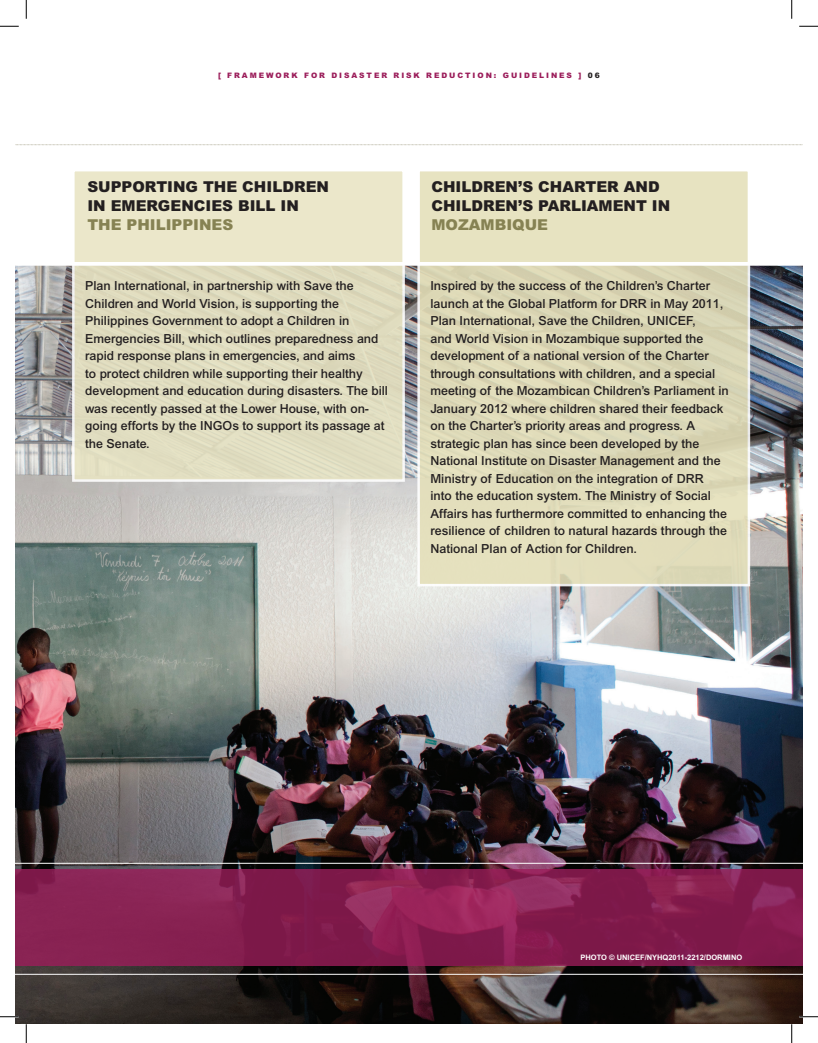
<style>
.page{position:relative;width:818px;height:1043px;background:#fff}
.page>*{position:absolute;margin:0;border:0;box-sizing:border-box;transform-origin:0 0}
.t1{font:900 15px/18.8px "Arial";color:#231f20}
.t2{font:900 15px "Arial";color:#868253}
.t3{font:500 12.5px/17.5px "Arial";color:#231f20}
.t4{font:900 7.5px "Arial";letter-spacing:.26em;color:#9b1d5a}
.t5{font:700 7.5px "Arial";color:#fff}
.s1{color:#231f20}
</style>
<div class="page">
<img style="left:16px;top:266px;width:786px;height:757px">
<svg style="left:16px;top:869px;width:786px;height:96px;background:#861e50"></svg>
<hr style="left:16px;top:862px;width:786px;height:2px;background:#fff">
<hr style="left:16px;top:973px;width:786px;height:2px;background:#fff">
<svg style="left:16px;top:144px;width:786px;height:1px"></svg>
<div style="left:417px;top:169px;width:333px;height:417px;background:#e5e0ba;border:2px solid #fff"></div>
<div style="left:72px;top:169px;width:333px;height:313px;background:#e2dec1;border:2px solid #fff"></div>
<svg style="left:16px;top:262px;width:786px;height:4px;background:#fbfbf9"></svg>
<svg style="left:0;top:25px;width:19px;height:2px"></svg>
<svg style="left:799px;top:25px;width:19px;height:2px"></svg>
<svg style="left:0;top:1015px;width:19px;height:2px"></svg>
<svg style="left:799px;top:1015px;width:19px;height:2px"></svg>
<svg style="left:25px;top:0;width:2px;height:19px"></svg>
<svg style="left:25px;top:1024px;width:2px;height:18px"></svg>
<svg style="left:791px;top:0;width:1px;height:19px"></svg>
<svg style="left:791px;top:1024px;width:1px;height:18px"></svg>
<p class="t4" style="left:218px;top:70px;width:383px">[ FRAMEWORK FOR DISASTER RISK REDUCTION: GUIDELINES ] <span class="s1">06</span></p>
<p class="t1" style="left:87px;top:177px;width:243px">SUPPORTING THE CHILDREN<br>IN EMERGENCIES BILL IN</p>
<p class="t2" style="left:87px;top:215px;width:147px">THE PHILIPPINES</p>
<p class="t3" style="left:85px;top:277px;width:304px">Plan International, in partnership with Save the Children and World Vision, is supporting the Philippines Government to adopt a Children in Emergencies Bill, which outlines preparedness and rapid response plans in emergencies, and aims<br>to protect children while supporting their healthy development and education during disasters. The bill was recently passed at the Lower House, with on&shy;going efforts by the INGOs to support its passage at the Senate.</p>
<p class="t1" style="left:431px;top:177px;width:240px">CHILDREN’S CHARTER AND<br>CHILDREN’S PARLIAMENT IN</p>
<p class="t2" style="left:431px;top:215px;width:118px">MOZAMBIQUE</p>
<p class="t3" style="left:430px;top:277px;width:300px">Inspired by the success of the Children’s Charter launch at the Global Platform for DRR in May 2011, Plan International, Save the Children, UNICEF,<br>and World Vision in Mozambique supported the development of a national version of the Charter through consultations with children, and a special meeting of the Mozambican Children’s Parliament in January 2012 where children shared their feedback on the Charter’s priority areas and progress. A strategic plan has since been developed by the National Institute on Disaster Management and the Ministry of Education on the integration of DRR<br>into the education system. The Ministry of Social Affairs has furthermore committed to enhancing the resilience of children to natural hazards through the National Plan of Action for Children.</p>
<p class="t5" style="left:580px;top:952px;width:163px">PHOTO © UNICEF/NYHQ2011-2212/DORMINO</p>
</div>
